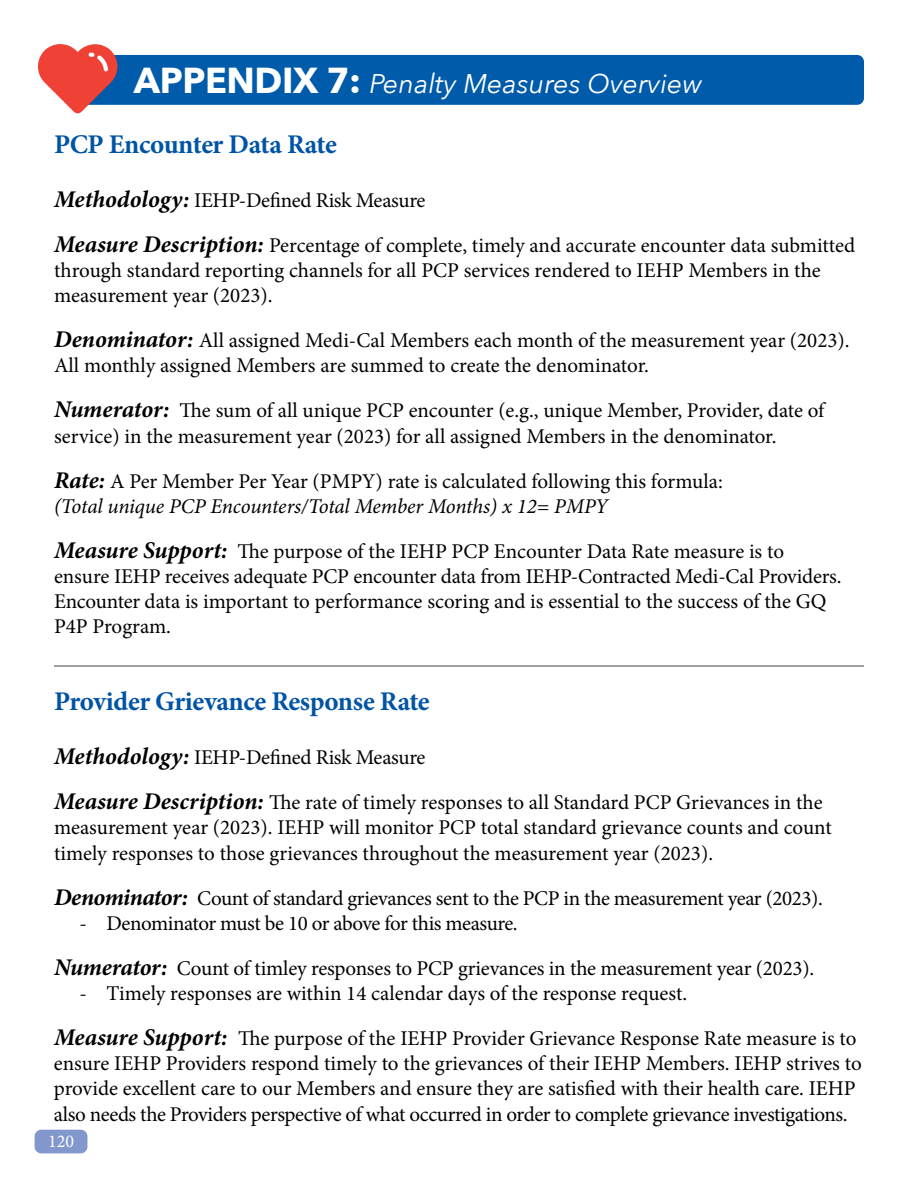
<style>
.page{position:relative;width:918px;height:1188px;background:#fff}
.page>*{position:absolute;margin:0;border:0;box-sizing:border-box;transform-origin:0 0}
.t1{font:700 27px "Minion Pro";letter-spacing:-.015em;color:#0054a6}
.t2{font:italic 27px "Avenir Next";color:#fff}
.t3{font:21px/25.2px "Minion Pro";letter-spacing:-.005em;color:#000}
.t4{font:18px "Minion Pro";color:#fff}
.s1{font-weight:700;font-style:normal;font-size:36px}
.s2{font-weight:700;font-style:italic;font-size:24px}
.s3{font-style:italic}
</style>
<div class="page">
<div style="left:77px;top:55px;width:787px;height:50px;background:#005baa;border-radius:7px"></div>
<svg style="left:38px;top:44px;width:79px;height:70px"></svg>
<hr style="left:54px;top:665px;width:810px;height:2px;background:#808285">
<div style="left:35px;top:1130px;width:52px;height:23px;background:#8298cd;border-radius:7px"></div>
<p class="t2" style="left:134px;top:60px;width:570px"><span class="s1">APPENDIX 7:</span> Penalty Measures Overview</p>
<p class="t1" style="left:54px;top:125px;width:284px">PCP Encounter Data Rate</p>
<p class="t3" style="left:54px;top:178px;width:803px;line-height:45px"><span class="s2">Methodology:</span> IEHP-Defined Risk Measure<br><span class="s2">Measure Description:</span> Percentage of complete, timely and accurate encounter data submitted</p>
<p class="t3" style="left:54px;top:258px;width:768px">through standard reporting channels for all PCP services rendered to IEHP Members in the measurement year (2023).</p>
<p class="t3" style="left:54px;top:328px;width:797px"><span class="s2">Denominator:</span> All assigned Medi-Cal Members each month of the measurement year (2023).<br>All monthly assigned Members are summed to create the denominator.</p>
<p class="t3" style="left:54px;top:398px;width:772px"><span class="s2">Numerator:</span> The sum of all unique PCP encounter (e.g., unique Member, Provider, date of service) in the measurement year (2023) for all assigned Members in the denominator.</p>
<p class="t3" style="left:54px;top:468px;width:670px"><span class="s2">Rate:</span> A Per Member Per Year (PMPY) rate is calculated following this formula: <span class="s3">(Total unique PCP Encounters/Total Member Months) x 12= PMPY</span></p>
<p class="t3" style="left:54px;top:539px;width:789px"><span class="s2">Measure Support:</span> The purpose of the IEHP PCP Encounter Data Rate measure is to ensure IEHP receives adequate PCP encounter data from IEHP-Contracted Medi-Cal Providers.<br>Encounter data is important to performance scoring and is essential to the success of the GQ P4P Program.</p>
<p class="t1" style="left:54px;top:683px;width:377px">Provider Grievance Response Rate</p>
<p class="t3" style="left:54px;top:735px;width:770px;line-height:45px"><span class="s2">Methodology:</span> IEHP-Defined Risk Measure<br><span class="s2">Measure Description:</span> The rate of timely responses to all Standard PCP Grievances in the</p>
<p class="t3" style="left:54px;top:815px;width:779px">measurement year (2023). IEHP will monitor PCP total standard grievance counts and count timely responses to those grievances throughout the measurement year (2023).</p>
<p class="t3" style="left:54px;top:885px;width:770px"><span class="s2">Denominator:</span> Count of standard grievances sent to the PCP in the measurement year (2023).</p>
<p class="t3" style="left:54px;top:901px;width:762px;line-height:45px;text-indent:25px">- Denominator must be 10 or above for this measure.<br><span class="s2">Numerator:</span> Count of timley responses to PCP grievances in the measurement year (2023).</p>
<p class="t3" style="left:54px;top:971px;width:804px;line-height:45px;text-indent:26px">- Timely responses are within 14 calendar days of the response request.<br><span class="s2">Measure Support:</span> The purpose of the IEHP Provider Grievance Response Rate measure is to</p>
<p class="t3" style="left:54px;top:1051px;width:809px">ensure IEHP Providers respond timely to the grievances of their IEHP Members. IEHP strives to provide excellent care to our Members and ensure they are satisfied with their health care. IEHP also needs the Providers perspective of what occurred in order to complete grievance investigations.</p>
<p class="t4" style="left:48px;top:1129px;width:27px">120</p>
</div>
